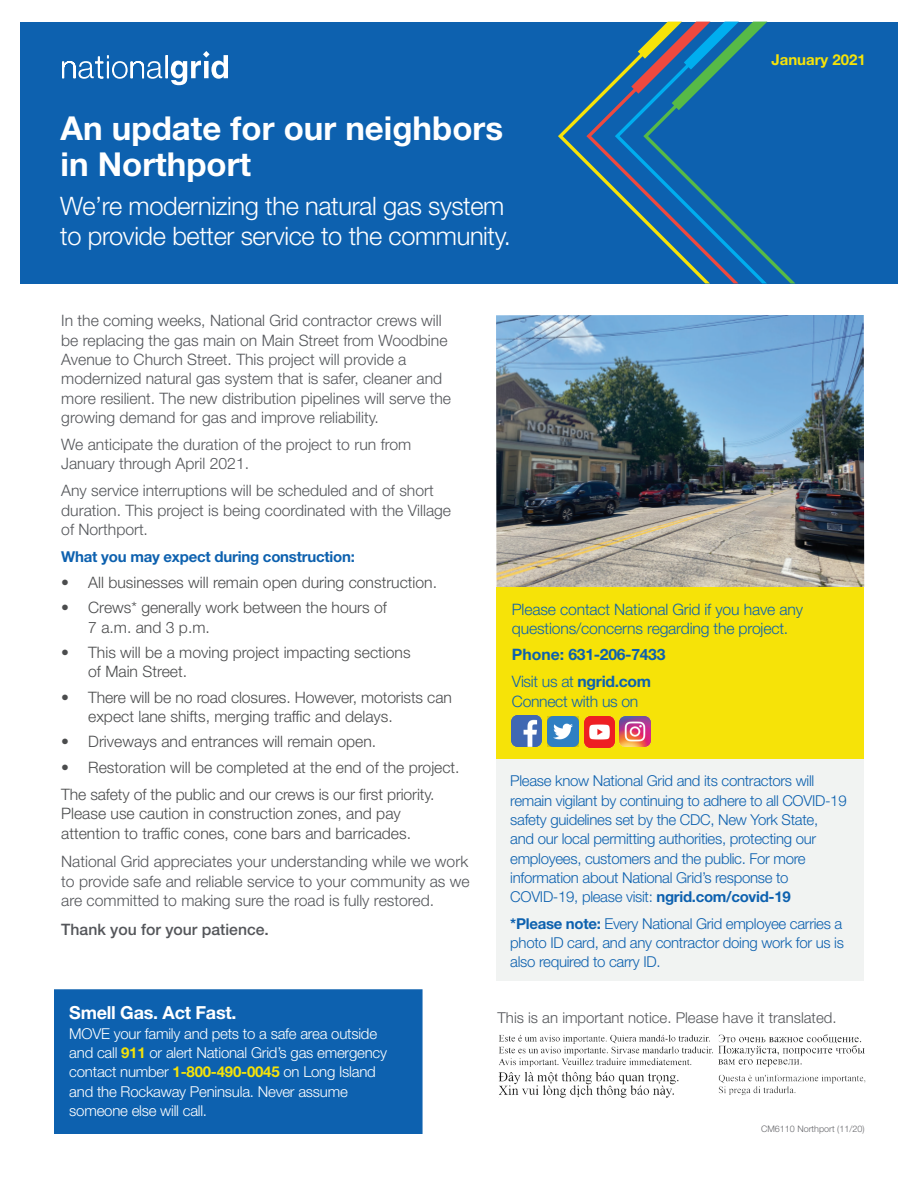
<style>
.page{position:relative;width:918px;height:1188px;background:#fff}
.page>*{position:absolute;margin:0;border:0;box-sizing:border-box;transform-origin:0 0}
.t1{font:700 33px/36px "Helvetica Neue LT Std";color:#fff}
.t2{font:300 25.35px/29.4px "Helvetica Neue LT Std";letter-spacing:-.015em;color:#fff}
.t3{font:700 18px "Helvetica Neue LT Std";letter-spacing:-.015em;color:#fff}
.t4{font:300 15.75px/19.4px "Helvetica Neue LT Std";color:#54565a}
.t5{font:300 15.75px/19.4px "Helvetica Neue LT Std";color:#4b4c4d}
.t6{font:300 15.75px/19.4px "Helvetica Neue LT Std";letter-spacing:-.01em;color:#0d61af}
.t7{font:700 15.75px/27px "Helvetica Neue LT Std";letter-spacing:-.02em;color:#0d61af}
.t8{font:500 15.75px "Helvetica Neue LT Std";color:#54565a}
.t9{font:300 15px/19.4px "Helvetica Neue LT Std";letter-spacing:-.02em;color:#0d61af}
.t10{font:300 15px/19.4px "Helvetica Neue LT Std";letter-spacing:-.015em;color:#fff}
.t11{font:300 15px "Helvetica Neue LT Std";color:#54565a}
.t12{font:700 15px "Helvetica Neue LT Std";letter-spacing:-.015em;color:#0d61af}
.t13{font:700 15px "Helvetica Neue LT Std";color:#f6e308}
.t14{font:300 9px "Helvetica Neue LT Std";color:#66676b}
.s1{font-weight:300}
.s2{font-weight:700}
.s3{font-weight:700;color:#f6e308}
</style>
<div class="page">
<div style="left:496px;top:754px;width:368px;height:227px;background:#f1f3f2"></div>
<img style="left:496px;top:315px;width:368px;height:273px">
<div style="left:54px;top:989px;width:369px;height:145px;background:#0d61af;border:2px solid #0d61af"></div>
<div style="left:496px;top:588px;width:368px;height:171px;background:#f6e308"></div>
<img style="left:498px;top:1034px;width:368px;height:64px">
<div style="left:20px;top:22px;width:878px;height:262px;background:#0d61af"></div>
<svg style="left:62px;top:51px;width:166px;height:34px"></svg>
<svg style="left:558px;top:22px;width:237px;height:262px"></svg>
<img style="left:512px;top:716px;width:30px;height:30px">
<img style="left:620px;top:716px;width:30px;height:31px">
<img style="left:548px;top:717px;width:30px;height:30px">
<img style="left:584px;top:717px;width:30px;height:30px">
<h1 class="t1" style="left:61px;top:109px;width:444px">An update for our neighbors in Northport</h1>
<h2 class="t2" style="left:60px;top:191px;width:452px">We’re modernizing the natural gas system to provide better service to the community.</h2>
<p class="t13" style="left:771px;top:50px;width:96px">January 2021</p>
<p class="t4" style="left:61px;top:311px;width:391px">In the coming weeks, National Grid contractor crews will be replacing the gas main on Main Street from Woodbine Avenue to Church Street. This project will provide a modernized natural gas system that is safer, cleaner and more resilient. The new distribution pipelines will serve the growing demand for gas and improve reliability.</p>
<p class="t4" style="left:61px;top:434px;width:352px">We anticipate the duration of the project to run from<br>January through April 2021.</p>
<p class="t4" style="left:61px;top:481px;width:391px">Any service interruptions will be scheduled and of short duration. This project is being coordinated with the Village of Northport.</p>
<p class="t12" style="left:61px;top:547px;width:295px">What you may expect during construction:</p>
<p class="t5" style="left:61px;top:572px;width:377px">• All businesses will remain open during construction.</p>
<p class="t5" style="left:88px;top:598px;width:300px;text-indent:-27px">• Crews* generally work between the hours of<br>7 a.m. and 3 p.m.</p>
<p class="t5" style="left:88px;top:643px;width:324px;text-indent:-27px">• This will be a moving project impacting sections of Main Street.</p>
<p class="t5" style="left:88px;top:687px;width:365px;text-indent:-27px">• There will be no road closures. However, motorists can expect lane shifts, merging traffic and delays.</p>
<p class="t5" style="left:61px;top:732px;width:316px">• Driveways and entrances will remain open.</p>
<p class="t5" style="left:61px;top:754px;width:400px;line-height:27px">• Restoration will be completed at the end of the project.<br>The safety of the public and our crews is our first priority.</p>
<p class="t5" style="left:61px;top:804px;width:351px">Please use caution in construction zones, and pay attention to traffic cones, cone bars and barricades.</p>
<p class="t4" style="left:61px;top:851px;width:410px;text-align:justify">National Grid appreciates your understanding while we work to provide safe and reliable service to your community as we are committed to making sure the road is fully restored.</p>
<p class="t8" style="left:61px;top:920px;width:209px">Thank you for your patience.</p>
<p class="t6" style="left:512px;top:599px;width:293px">Please contact National Grid if you have any questions/concerns regarding the project.</p>
<p class="t7" style="left:512px;top:641px;width:155px">Phone: 631-206-7433<br><span class="s1">Visit us at</span> ngrid.com</p>
<p class="t6" style="left:512px;top:691px;width:128px">Connect with us on</p>
<p class="t9" style="left:510px;top:771px;width:338px">Please know National Grid and its contractors will remain vigilant by continuing to adhere to all COVID-19 safety guidelines set by the CDC, New York State,<br>and our local permitting authorities, protecting our employees, customers and the public. For more information about National Grid’s response to COVID-19, please visit: <span class="s2">ngrid.com/covid-19</span></p>
<p class="t9" style="left:510px;top:913px;width:335px;text-align:justify"><span class="s2">*Please note:</span> Every National Grid employee carries a photo ID card, and any contractor doing work for us is also required to carry ID.</p>
<p class="t3" style="left:69px;top:1002px;width:169px">Smell Gas. Act Fast.</p>
<p class="t11" style="left:498px;top:1009px;width:340px">This is an important notice. Please have it translated.</p>
<p class="t10" style="left:69px;top:1023px;width:319px">MOVE your family and pets to a safe area outside and call <span class="s3">911</span> or alert National Grid’s gas emergency contact number <span class="s3">1-800-490-0045</span> on Long Island and the Rockaway Peninsula. Never assume someone else will call.</p>
<p class="t14" style="left:761px;top:1124px;width:105px">CM6110 Northport (11/20)</p>
</div>
